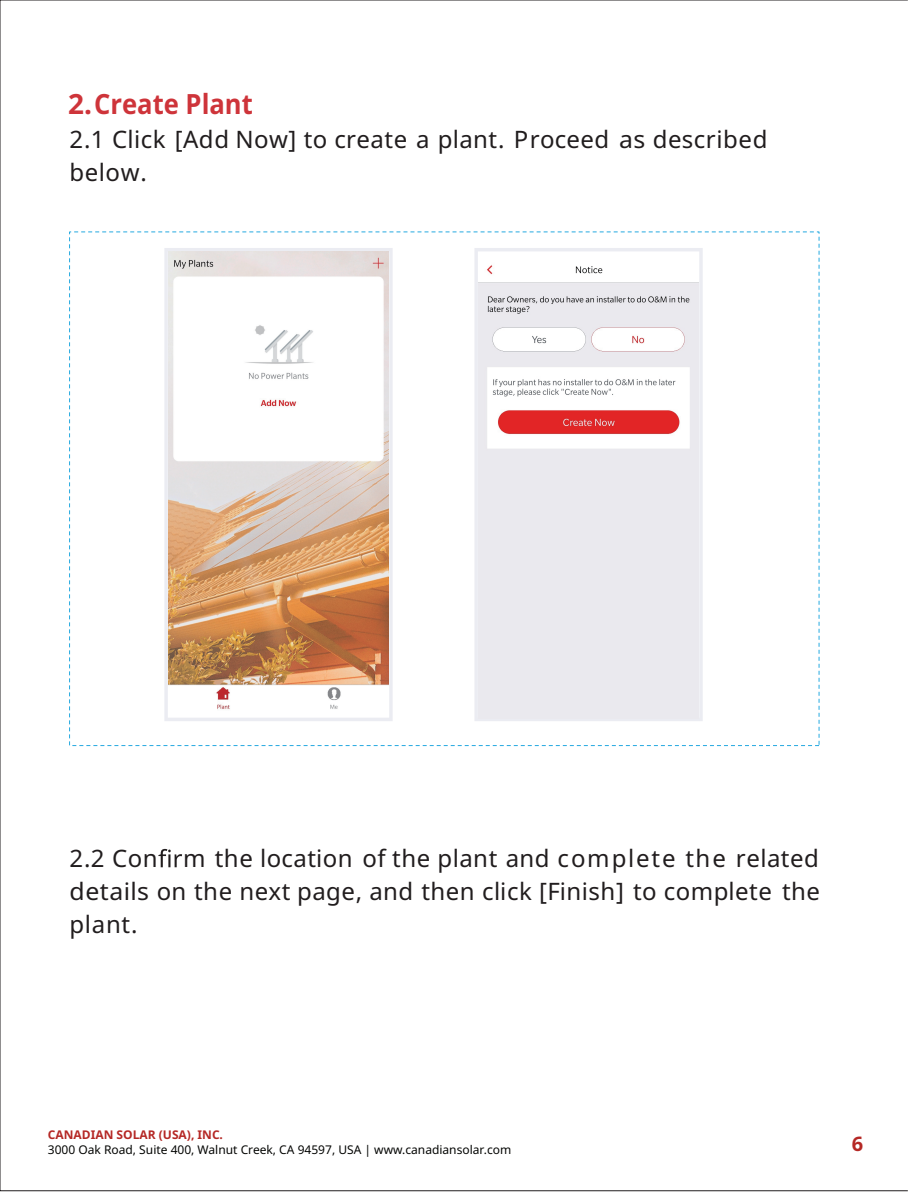
<style>
.page{position:relative;width:909px;height:1192px;background:#fff}
.page>*{position:absolute;margin:0;border:0;box-sizing:border-box;transform-origin:0 0}
.t1{font:700 28px "Noto Sans";color:#ce343a}
.t2{font:24px/32.8px "Noto Sans";letter-spacing:.02em;color:#211d1e}
.t3{font:700 20px "Noto Sans";color:#b52825}
.t4{font:12px "Noto Sans";color:#040503}
.t5{font:700 12px "Noto Sans";color:#b52825}
</style>
<div class="page">
<svg style="left:158px;top:849px;width:24px;height:18px"></svg>
<svg style="left:474px;top:248px;width:228px;height:473px;fill:#ebecf2"></svg>
<svg style="left:164px;top:248px;width:228px;height:473px;fill:#ebecf2"></svg>
<img style="left:168px;top:251px;width:220px;height:459px">
<img style="left:478px;top:259px;width:220px;height:459px">
<p class="t1" style="left:68px;top:84px;width:186px">2.Create Plant</p>
<p class="t2" style="left:70px;top:123px;width:699px">2.1 Click [Add Now] to create a plant. Proceed as described below.</p>
<p class="t2" style="left:70px;top:843px;width:751px;text-align:justify">2.2 Con m the location of the plant and complete the related details on the next page, and then click [Finish] to complete the plant.</p>
<p class="t5" style="left:48px;top:1126px;width:177px">CANADIAN SOLAR (USA), INC.</p>
<p class="t4" style="left:48px;top:1141px;width:465px">3000 Oak Road, Suite 400, Walnut Creek, CA 94597, USA | www.canadiansolar.com</p>
<p class="t3" style="left:851px;top:1130px;width:13px">6</p>
</div>
